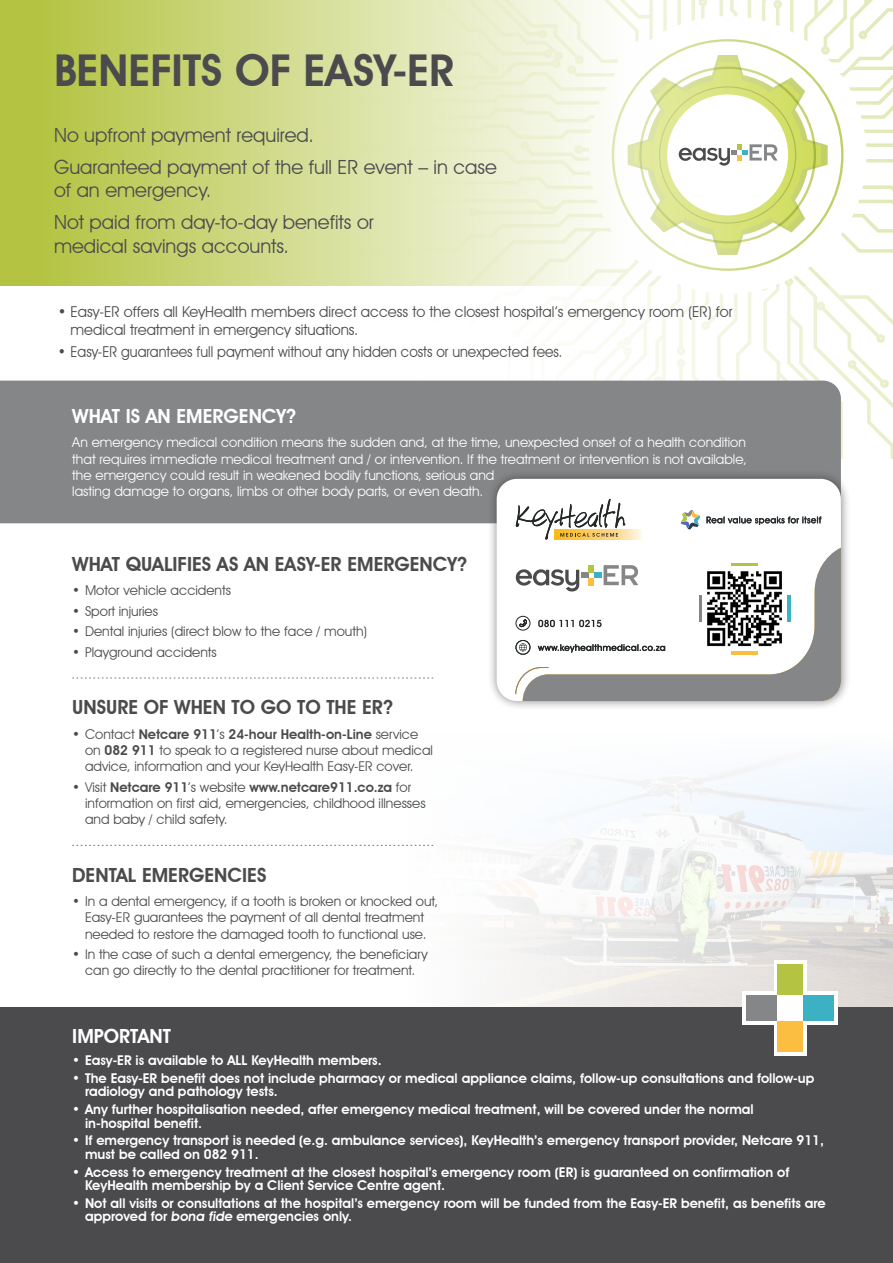
<style>
.page{position:relative;width:893px;height:1263px;background:#fff}
.page>*{position:absolute;margin:0;border:0;box-sizing:border-box;transform-origin:0 0}
.BODY_COPY_-_Indent__1{font:600 43.95px "Avant Garde IT Cby BT";color:#4b4b4d}
.BODY_COPY_-_Indent__1-2{font:19.5px/23.4px "Avant Garde IT Cby BT";color:#4b4b4d}
.BODY_COPY_-_Indent__1-3{font:600 19.5px "Avant Garde IT Cby BT";color:#4b4b4d}
.BODY_COPY_-_Indent__1-4{font:600 19.5px "Avant Garde IT Cby BT";color:#fff}
.t1{font:15px/18px "Avant Garde IT Cby BT";color:#4b4b4d}
.t2{font:15px "Avant Garde IT Cby BT";color:#4b4b4d;scale:.93 1}
.t3{font:600 13.5px/13.5px "Avant Garde IT Cby BT";color:#fff}
.t4{font:13.5px/16.2px "Avant Garde IT Cby BT";color:#4b4b4d}
.BODY_COPY_-_Indent__1-5{font:13.5px/16.2px "Avant Garde IT Cby BT";color:#fff}
.s1{font-weight:600}
</style>
<div class="page">
<img style="left:406px;top:864px;width:487px;height:144px">
<svg style="left:0;top:0;width:332px;height:286px;background:#c3d06a"></svg>
<svg style="left:332px;top:0;width:561px;height:459px"></svg>
<div style="left:0;top:1008px;width:893px;height:255px;background:#4b4b4d"></div>
<div style="left:742px;top:991px;width:96px;height:33px;background:#fff"></div>
<div style="left:773px;top:960px;width:33px;height:95px;background:#fff"></div>
<div style="left:746px;top:995px;width:31px;height:26px;background:#848688"></div>
<div style="left:777px;top:964px;width:26px;height:31px;background:#b4c442"></div>
<div style="left:803px;top:995px;width:31px;height:26px;background:#3db1c4"></div>
<div style="left:777px;top:1021px;width:26px;height:31px;background:#fcbe40"></div>
<svg style="left:72px;top:845px;width:361px;height:1px"></svg>
<svg style="left:72px;top:677px;width:361px;height:1px"></svg>
<div style="left:0;top:381px;width:841px;height:142px;background:#848688"></div>
<div style="left:487px;top:469px;width:364px;height:242px;background:#231f20;opacity:.54"></div>
<div style="left:497px;top:479px;width:344px;height:222px;background:#fff;border-radius:20px"></div>
<svg style="left:516px;top:499px;width:109px;height:41px"></svg>
<svg style="left:681px;top:510px;width:19px;height:19px"></svg>
<svg style="left:706px;top:516px;width:115px;height:9px"></svg>
<svg style="left:523px;top:547px;width:318px;height:154px"></svg>
<svg style="left:516px;top:569px;width:63px;height:22px"></svg>
<svg style="left:604px;top:565px;width:34px;height:20px"></svg>
<div style="left:581px;top:572px;width:7px;height:6px;background:#848688"></div>
<div style="left:588px;top:565px;width:6px;height:7px;background:#b4c442"></div>
<div style="left:594px;top:572px;width:7px;height:6px;background:#3db1c4"></div>
<div style="left:588px;top:578px;width:6px;height:7px;background:#fcbe40"></div>
<svg style="left:515px;top:643px;width:150px;height:51px"></svg>
<div style="left:516px;top:640px;width:14px;height:14px;border:1px solid #242728;border-radius:50%"></div>
<svg style="left:519px;top:619px;width:8px;height:8px"></svg>
<div style="left:516px;top:616px;width:14px;height:14px;border:1px solid #242728;border-radius:50%"></div>
<svg style="left:538px;top:620px;width:64px;height:7px"></svg>
<p class="BODY_COPY_-_Indent__1" style="left:54px;top:44px;width:402px">BENEFITS OF EASY-ER</p>
<p class="BODY_COPY_-_Indent__1-2" style="left:54px;top:123px;width:262px">No upfront payment required.</p>
<p class="BODY_COPY_-_Indent__1-2" style="left:54px;top:155px;width:444px">Guaranteed payment of the full ER event – in case of an emergency.</p>
<p class="BODY_COPY_-_Indent__1-2" style="left:54px;top:210px;width:321px">Not paid from day-to-day benefits or medical savings accounts.</p>
<p class="t1" style="left:71px;top:302px;width:663px;text-indent:-13px">• Easy-ER offers all KeyHealth members direct access to the closest hospital’s emergency room (ER) for medical treatment in emergency situations.</p>
<p class="t2" style="left:58px;top:343px;width:544px">• Easy-ER guarantees full payment without any hidden costs or unexpected fees.</p>
<p class="BODY_COPY_-_Indent__1-4" style="left:72px;top:404px;width:225px">WHAT IS AN EMERGENCY?</p>
<p class="BODY_COPY_-_Indent__1-5" style="left:72px;top:434px;width:676px">An emergency medical condition means the sudden and, at the time, unexpected onset of a health condition that requires immediate medical treatment and / or intervention. If the treatment or intervention is not available, the emergency could result in weakened bodily functions, serious and<br>lasting damage to organs, limbs or other body parts, or even death.</p>
<p class="BODY_COPY_-_Indent__1-3" style="left:72px;top:552px;width:396px">WHAT QUALIFIES AS AN EASY-ER EMERGENCY?</p>
<p class="t4" style="left:72px;top:582px;width:160px">• Motor vehicle accidents</p>
<p class="t4" style="left:72px;top:603px;width:87px">• Sport injuries</p>
<p class="t4" style="left:72px;top:623px;width:296px">• Dental injuries (direct blow to the face / mouth)</p>
<p class="t4" style="left:72px;top:644px;width:146px">• Playground accidents</p>
<p class="BODY_COPY_-_Indent__1-3" style="left:72px;top:695px;width:322px">UNSURE OF WHEN TO GO TO THE ER?</p>
<p class="t4" style="left:85px;top:726px;width:349px;text-indent:-13px">• Contact <span class="s1">Netcare 911</span>’s <span class="s1">24-hour Health-on-Line</span> service on <span class="s1">082 911</span> to speak to a registered nurse about medical advice, information and your KeyHealth Easy-ER cover.</p>
<p class="t4" style="left:85px;top:779px;width:342px;text-indent:-13px">• Visit <span class="s1">Netcare 911</span>’s website <span class="s1">www.netcare911.co.za</span> for information on first aid, emergencies, childhood illnesses and baby / child safety.</p>
<p class="BODY_COPY_-_Indent__1-3" style="left:72px;top:863px;width:196px">DENTAL EMERGENCIES</p>
<p class="t4" style="left:72px;top:893px;width:368px;text-align:center">• In a dental emergency, if a tooth is broken or knocked out,<br>Easy-ER guarantees the payment of all dental treatment needed to restore the damaged tooth to functional use.</p>
<p class="t4" style="left:72px;top:946px;width:357px;text-align:center">• In the case of such a dental emergency, the beneficiary can go directly to the dental practitioner for treatment.</p>
<p class="BODY_COPY_-_Indent__1-4" style="left:72px;top:1024px;width:100px">IMPORTANT</p>
<p class="t3" style="left:72px;top:1053px;width:311px">• Easy-ER is available to ALL KeyHealth members.</p>
<p class="t3" style="left:85px;top:1071px;width:731px;text-indent:-13px">• The Easy-ER benefit does not include pharmacy or medical appliance claims, follow-up consultations and follow-up radiology and pathology tests.</p>
<p class="t3" style="left:85px;top:1102px;width:670px;text-indent:-13px">• Any further hospitalisation needed, after emergency medical treatment, will be covered under the normal in-hospital benefit.</p>
<p class="t3" style="left:85px;top:1134px;width:740px;text-indent:-13px">• If emergency transport is needed (e.g. ambulance services), KeyHealth’s emergency transport provider, Netcare 911, must be called on 082 911.</p>
<p class="t3" style="left:85px;top:1165px;width:706px;text-indent:-13px">• Access to emergency treatment at the closest hospital’s emergency room (ER) is guaranteed on confirmation of<br>KeyHealth membership by a Client Service Centre agent.</p>
<p class="t3" style="left:85px;top:1196px;width:742px;text-indent:-13px">• Not all visits or consultations at the hospital’s emergency room will be funded from the Easy-ER benefit, as benefits are approved for bona fide emergencies only.</p>
</div>
